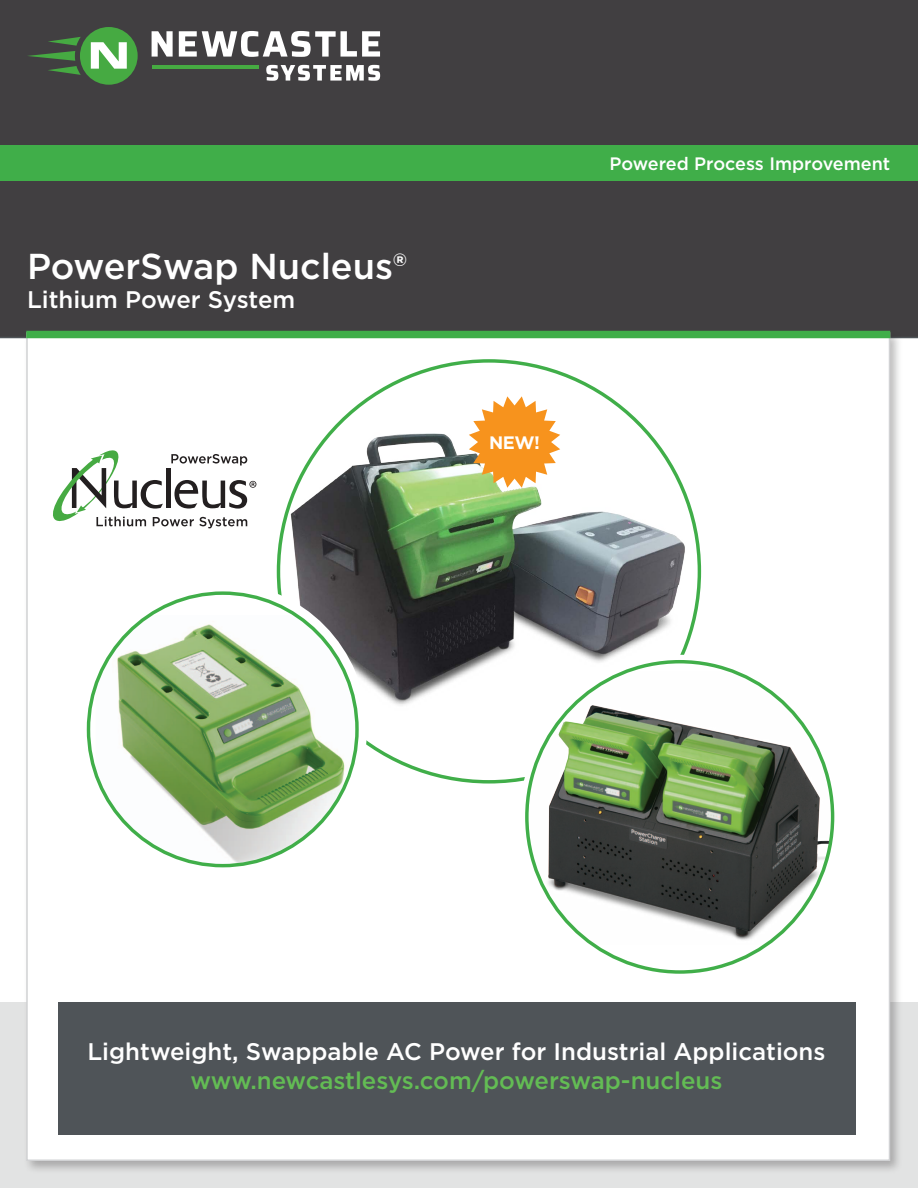
<style>
.page{position:relative;width:918px;height:1188px;background:#fff}
.page>*{position:absolute;margin:0;border:0;box-sizing:border-box;transform-origin:0 0}
.t1{font:500 36px "Gotham";color:#fff}
.t2{font:500 24px "Gotham";color:#fff}
.t3{font:500 24px "Gotham";color:#63bc54}
.t4{font:500 18px "Gotham";color:#fff}
.t5{font:700 18px "Gotham";color:#fff}
</style>
<div class="page">
<div style="left:0;top:0;width:918px;height:338px;background:#413f41"></div>
<div style="left:0;top:146px;width:918px;height:35px;background:#40ae49"></div>
<div style="left:0;top:1002px;width:918px;height:186px;background:#e2e3e3"></div>
<svg style="left:152px;top:31px;width:21px;height:26px"></svg>
<svg style="left:179px;top:31px;width:201px;height:26px"></svg>
<svg style="left:266px;top:65px;width:114px;height:16px"></svg>
<hr style="left:152px;top:65px;width:106px;height:4px;background:#46aa42">
<svg style="left:27px;top:27px;width:111px;height:58px;background:#567b54"></svg>
<div style="left:23px;top:329px;width:880px;height:845px;background:#231f20;opacity:.3"></div>
<div style="left:26px;top:332px;width:864px;height:829px;background:#fff;border:2px solid #d1d2d4"></div>
<div style="left:26px;top:331px;width:864px;height:7px;background:#40ae49"></div>
<div style="left:58px;top:1002px;width:797px;height:133px;background:#4f5458"></div>
<img style="left:278px;top:428px;width:417px;height:277px">
<div style="left:527px;top:662px;width:306px;height:310px;background:#fff;border-radius:50%"></div>
<img style="left:527px;top:671px;width:306px;height:274px">
<div style="left:79px;top:583px;width:288px;height:293px;border:7px solid #fff;border-radius:50%"></div>
<svg style="left:89px;top:593px;width:268px;height:273px"></svg>
<img style="left:96px;top:615px;width:261px;height:251px">
<svg style="left:469px;top:396px;width:91px;height:92px"></svg>
<svg style="left:53px;top:450px;width:203px;height:78px"></svg>
<p class="t1" style="left:27px;top:243px;width:381px">PowerSwap Nucleus®</p>
<p class="t2" style="left:27px;top:284px;width:270px">Lithium Power System</p>
<p class="t4" style="left:610px;top:152px;width:282px">Powered Process Improvement</p>
<p class="t5" style="left:489px;top:430px;width:52px">NEW!</p>
<p class="t2" style="left:87px;top:1036px;width:740px">Lightweight, Swappable AC Power for Industrial Applications</p>
<p class="t3" style="left:191px;top:1065px;width:533px">www.newcastlesys.com/powerswap-nucleus</p>
</div>
